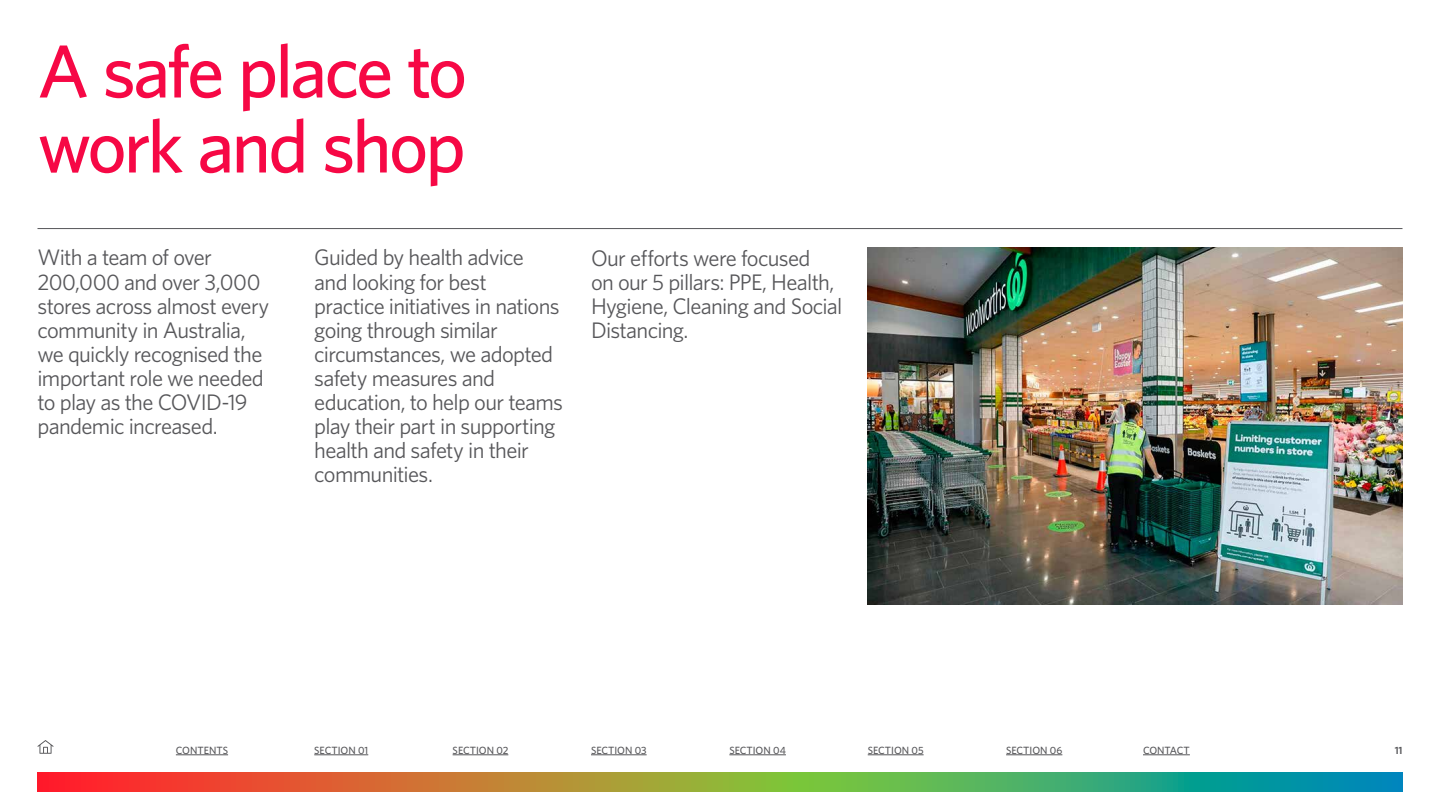
<style>
.page{position:relative;width:1440px;height:810px;background:#fff}
.page>*{position:absolute;margin:0;border:0;box-sizing:border-box;transform-origin:0 0}
.t1{font:500 75px/75px "Whitney";letter-spacing:-.04em;color:#f60845}
.t2{font:22.5px/24px "Whitney";letter-spacing:-.03em;color:#57575a}
.t3{font:500 10.5px "Whitney";color:#57575a}
.t4{font:600 10.5px "Whitney";color:#57575a}
</style>
<div class="page">
<hr style="left:38px;top:228px;width:1364px;height:1px;background:#57575a">
<svg style="left:38px;top:772px;width:1364px;height:19px;background:#878952"></svg>
<hr style="left:314px;top:755px;width:54px;height:1px;background:#57575a">
<hr style="left:453px;top:755px;width:55px;height:1px;background:#57575a">
<hr style="left:591px;top:755px;width:56px;height:1px;background:#57575a">
<hr style="left:729px;top:755px;width:57px;height:1px;background:#57575a">
<hr style="left:868px;top:755px;width:56px;height:1px;background:#57575a">
<hr style="left:1006px;top:755px;width:56px;height:1px;background:#57575a">
<hr style="left:1143px;top:755px;width:47px;height:1px;background:#57575a">
<svg style="left:37px;top:740px;width:17px;height:14px"></svg>
<hr style="left:176px;top:755px;width:52px;height:1px;background:#57575a">
<img style="left:868px;top:248px;width:534px;height:356px">
<h1 class="t1" style="left:38px;top:33px;width:431px">A safe place to work and shop</h1>
<p class="t2" style="left:38px;top:245px;width:233px">With a team of over<br>200,000 and over 3,000 stores across almost every community in Australia, we quickly recognised the important role we needed to play as the COVID-19 pandemic increased.</p>
<p class="t2" style="left:314px;top:245px;width:250px">Guided by health advice<br>and looking for best<br>practice initiatives in nations going through similar circumstances, we adopted safety measures and education, to help our teams play their part in supporting health and safety in their communities.</p>
<p class="t2" style="left:591px;top:245px;width:253px">Our efforts were focused<br>on our 5 pillars: PPE, Health,<br>Hygiene, Cleaning and Social<br>Distancing.</p>
<p class="t3" style="left:176px;top:743px;width:54px">CONTENTS</p>
<p class="t3" style="left:314px;top:743px;width:56px">SECTION 01</p>
<p class="t3" style="left:453px;top:743px;width:57px">SECTION 02</p>
<p class="t3" style="left:591px;top:743px;width:57px">SECTION 03</p>
<p class="t3" style="left:729px;top:743px;width:58px">SECTION 04</p>
<p class="t3" style="left:868px;top:743px;width:57px">SECTION 05</p>
<p class="t3" style="left:1006px;top:743px;width:58px">SECTION 06</p>
<p class="t3" style="left:1143px;top:743px;width:48px">CONTACT</p>
<p class="t4" style="left:1395px;top:743px;width:9px">11</p>
</div>
